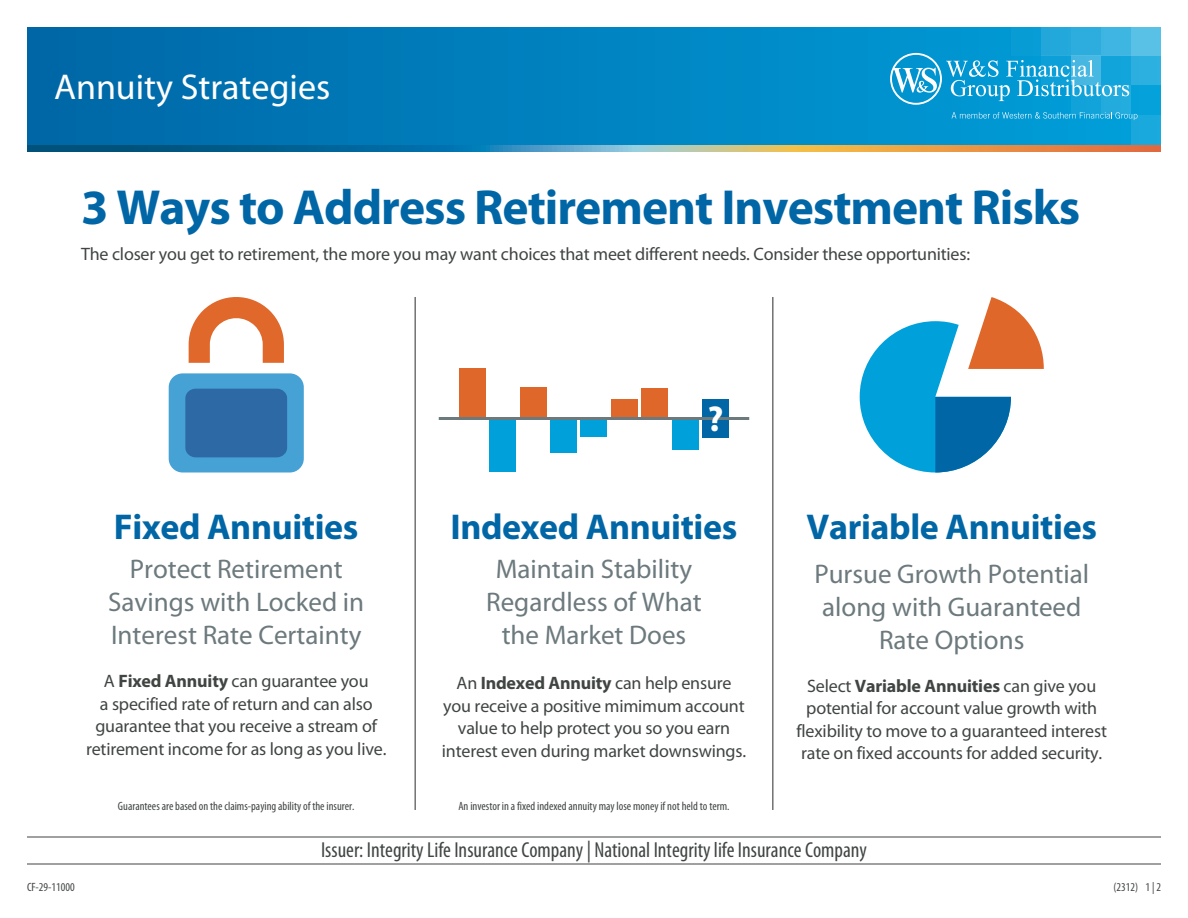
<style>
.page{position:relative;width:1188px;height:918px;background:#fff}
.page>*{position:absolute;margin:0;border:0;box-sizing:border-box;transform-origin:0 0}
.t1{font:700 49.5px "Myriad Pro";letter-spacing:-.02em;color:#0066a6}
.t2{font:700 36px "Myriad Pro";letter-spacing:-.01em;color:#0066a6}
.t3{font:36px "Myriad Pro";color:#fff}
.t4{font:700 36px "Myriad Pro";color:#fff}
.t5{font:27px/33px "Myriad Pro";color:#6c797d;text-align:center}
.t6{font:condensed 21.75px "Myriad Pro";color:#404542}
.t7{font:18px/22.5px "Myriad Pro";letter-spacing:-.01em;color:#404542;text-align:center}
.t8{font:condensed 12px "Myriad Pro";color:#404542}
.s1{font-weight:700}
</style>
<div class="page">
<div style="left:27px;top:27px;width:1134px;height:118px;background:linear-gradient(to right,#0066a6,#00a0db)"></div>
<div style="left:1131px;top:27px;width:30px;height:28px;background:#59c1e6"></div>
<div style="left:1101px;top:27px;width:30px;height:28px;background:#3eb5e2"></div>
<div style="left:1071px;top:27px;width:30px;height:28px;background:#2caddd"></div>
<div style="left:1041px;top:27px;width:30px;height:28px;background:#23a8db"></div>
<div style="left:1011px;top:27px;width:30px;height:28px;background:#089cd5"></div>
<div style="left:1131px;top:55px;width:30px;height:30px;background:#2cb0e0"></div>
<div style="left:1101px;top:55px;width:30px;height:30px;background:#11a5db"></div>
<div style="left:1131px;top:85px;width:30px;height:30px;background:#04a1da"></div>
<div style="left:1101px;top:85px;width:30px;height:30px;background:#23abde"></div>
<div style="left:1071px;top:85px;width:30px;height:30px;background:#11a2d9"></div>
<div style="left:1131px;top:115px;width:30px;height:30px;background:#1aa9dd"></div>
<svg style="left:27px;top:145px;width:1134px;height:7px;background:#738880"></svg>
<div style="left:459px;top:368px;width:27px;height:50px;background:#e0672a"></div>
<div style="left:489px;top:418px;width:27px;height:54px;background:#00a1db"></div>
<div style="left:520px;top:387px;width:27px;height:31px;background:#e0672a"></div>
<div style="left:550px;top:418px;width:27px;height:35px;background:#00a1db"></div>
<div style="left:580px;top:418px;width:28px;height:19px;background:#00a1db"></div>
<div style="left:611px;top:399px;width:27px;height:21px;background:#e0672a"></div>
<div style="left:641px;top:388px;width:27px;height:30px;background:#e0672a"></div>
<div style="left:672px;top:419px;width:27px;height:31px;background:#00a1db"></div>
<div style="left:702px;top:400px;width:27px;height:38px;background:#0066a6"></div>
<hr style="left:27px;top:864px;width:1134px;height:1px;background:#404542">
<hr style="left:27px;top:837px;width:1134px;height:1px;background:#404542">
<hr style="left:414px;top:297px;width:3px;height:514px;background:#000;opacity:.75">
<hr style="left:772px;top:297px;width:3px;height:514px;background:#000;opacity:.75">
<svg style="left:952px;top:112px;width:186px;height:8px"></svg>
<svg style="left:890px;top:53px;width:239px;height:52px"></svg>
<hr style="left:439px;top:417px;width:310px;height:3px;background:#6c797d">
<svg style="left:860px;top:297px;width:184px;height:175px"></svg>
<div style="left:169px;top:373px;width:135px;height:100px;background:#46a2d5;border-radius:14px"></div>
<svg style="left:189px;top:297px;width:95px;height:66px"></svg>
<div style="left:185px;top:389px;width:102px;height:68px;background:#2d69a5;border-radius:10px"></div>
<h2 class="t3" style="left:54px;top:67px;width:278px">Annuity Strategies</h2>
<h1 class="t1" style="left:81px;top:180px;width:1001px">3 Ways to Address Retirement Investment Risks</h1>
<p class="t7" style="left:81px;top:243px;width:891px">The closer you get to retirement, the more you may want choices that meet different needs. Consider these opportunities:</p>
<h2 class="t2" style="left:114px;top:506px;width:246px">Fixed Annuities</h2>
<h3 class="t5" style="left:108px;top:553px;width:258px">Protect Retirement<br>Savings with Locked in<br>Interest Rate Certainty</h3>
<p class="t7" style="left:86px;top:670px;width:302px">A <span class="s1">Fixed Annuity</span> can guarantee you<br>a specified rate of return and can also guarantee that you receive a stream of retirement income for as long as you live.</p>
<h2 class="t4" style="left:707px;top:398px;width:18px">?</h2>
<h2 class="t2" style="left:451px;top:506px;width:288px">Indexed Annuities</h2>
<h3 class="t5" style="left:486px;top:553px;width:217px">Maintain Stability<br>Regardless of What the Market Does</h3>
<p class="t7" style="left:442px;top:672px;width:306px">An <span class="s1">Indexed Annuity</span> can help ensure you receive a positive mimimum account value to help protect you so you earn interest even during market downswings.</p>
<p class="t8" style="left:118px;top:800px;width:238px">Guarantees are based on the claims-paying ability of the insurer.</p>
<p class="t8" style="left:458px;top:800px;width:273px">An investor in a fixed indexed annuity may lose money if not held to term.</p>
<h2 class="t2" style="left:807px;top:506px;width:292px">Variable Annuities</h2>
<h3 class="t5" style="left:814px;top:558px;width:276px">Pursue Growth Potential along with Guaranteed<br>Rate Options</h3>
<p class="t7" style="left:797px;top:675px;width:312px">Select <span class="s1">Variable Annuities</span> can give you potential for account value growth with flexibility to move to a guaranteed interest rate on fixed accounts for added security.</p>
<p class="t6" style="left:321px;top:838px;width:547px">Issuer: Integrity Life Insurance Company | National Integrity life Insurance Company</p>
<p class="t8" style="left:27px;top:881px;width:49px">CF-29-11000</p>
<p class="t8" style="left:1113px;top:881px;width:49px">(2312) 1 | 2</p>
</div>
